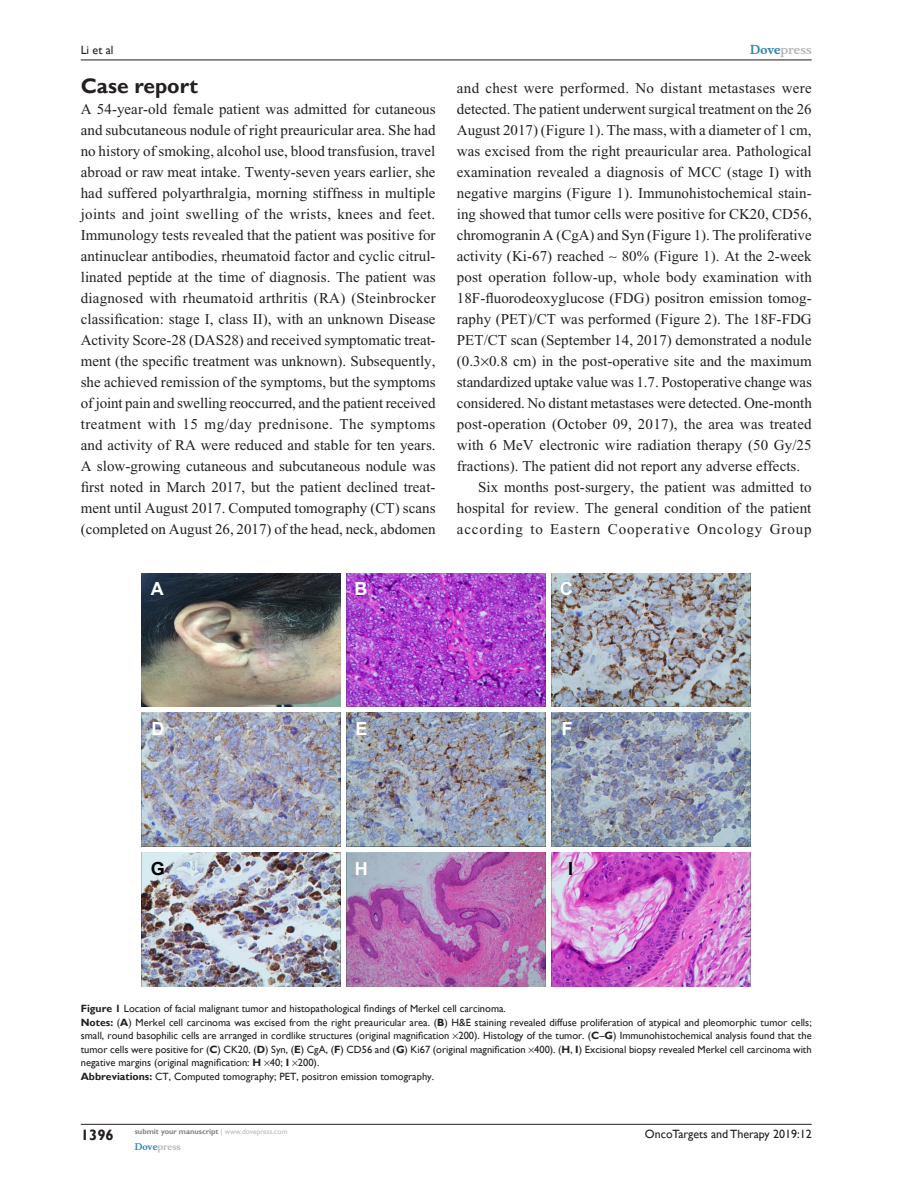
<style>
.page{position:relative;width:918px;height:1188px;background:#fff}
.page>*{position:absolute;margin:0;border:0;box-sizing:border-box;transform-origin:0 0}
.t1{font:700 21px "Gill Sans";color:#231f20}
.TxF{font:15px/21px "Times New Roman";letter-spacing:.005em;color:#231f20;text-align:justify}
.Tx{font:15px/21px "Times New Roman";letter-spacing:.06em;color:#231f20;text-align:justify}
.t2{font:700 15px "Gill Sans";color:#231f20}
.t3{font:12px "Gill Sans";color:#231f20}
.t4{font:700 12px "Musee";color:#b8b9bc}
.FigSNRI{font:10.5px/13.5px "Gill Sans";color:#231f20;text-align:justify}
.FigC{font:10.5px "Gill Sans";color:#231f20}
.t5{font:700 9px "Musee";color:#b8b9bc}
.t6{font:700 7.5px "Gill Sans";color:#808285}
.s1{color:#3485ae}
.s2{font-weight:700}
.s3{font-weight:400;color:#b8b9bc}
</style>
<div class="page">
<hr style="left:81px;top:1124px;width:731px;height:1px;background:#231f20">
<hr style="left:81px;top:60px;width:731px;height:1px;background:#231f20">
<img style="left:347px;top:713px;width:199px;height:134px">
<img style="left:552px;top:713px;width:199px;height:134px">
<img style="left:142px;top:713px;width:199px;height:134px">
<img style="left:347px;top:853px;width:199px;height:134px">
<img style="left:552px;top:853px;width:199px;height:134px">
<img style="left:142px;top:853px;width:199px;height:134px">
<img style="left:347px;top:573px;width:199px;height:134px">
<img style="left:552px;top:573px;width:199px;height:134px">
<img style="left:142px;top:573px;width:199px;height:134px">
<svg style="left:153px;top:722px;width:11px;height:13px"></svg>
<svg style="left:357px;top:722px;width:9px;height:13px"></svg>
<svg style="left:563px;top:722px;width:9px;height:13px"></svg>
<svg style="left:152px;top:862px;width:12px;height:13px"></svg>
<svg style="left:356px;top:862px;width:11px;height:13px"></svg>
<svg style="left:569px;top:862px;width:3px;height:13px"></svg>
<svg style="left:151px;top:582px;width:13px;height:13px"></svg>
<svg style="left:356px;top:582px;width:11px;height:13px"></svg>
<svg style="left:561px;top:581px;width:11px;height:14px"></svg>
<p class="t3" style="left:81px;top:43px;width:34px">Li et al</p>
<h1 class="t1" style="left:81px;top:73px;width:119px">Case report</h1>
<p class="TxF" style="left:81px;top:98px;width:357px">A 54-year-old female patient was admitted for cutaneous and subcutaneous nodule of right preauricular area. She had no history of smoking, alcohol use, blood transfusion, travel abroad or raw meat intake. Twenty-seven years earlier, she had suffered polyarthralgia, morning stiffness in multiple joints and joint swelling of the wrists, knees and feet.<br>Immunology tests revealed that the patient was positive for antinuclear antibodies, rheumatoid factor and cyclic citrul&shy;linated peptide at the time of diagnosis. The patient was diagnosed with rheumatoid arthritis (RA) (Steinbrocker classification: stage I, class II), with an unknown Disease Activity Score-28 (DAS28) and received symptomatic treat&shy;ment (the specific treatment was unknown). Subsequently, she achieved remission of the symptoms, but the symptoms of joint pain and swelling reoccurred, and the patient received treatment with 15 mg/day prednisone. The symptoms and activity of RA were reduced and stable for ten years.<br>A slow-growing cutaneous and subcutaneous nodule was first noted in March 2017, but the patient declined treat&shy;ment until August 2017. Computed tomography (CT) scans (completed on August 26, 2017) of the head, neck, abdomen</p>
<p class="t4" style="left:750px;top:43px;width:63px"><span class="s1">Dove</span>press</p>
<p class="TxF" style="left:457px;top:77px;width:357px">and chest were performed. No distant metastases were detected. The patient underwent surgical treatment on the 26<br>August 2017) (Figure 1). The mass, with a diameter of 1 cm, was excised from the right preauricular area. Pathological examination revealed a diagnosis of MCC (stage I) with negative margins (Figure 1). Immunohistochemical stain&shy;ing showed that tumor cells were positive for CK20, CD56, chromogranin A (CgA) and Syn (Figure 1). The proliferative activity (Ki-67) reached 80% (Figure 1). At the 2-week post operation follow-up, whole body examination with 18F-fluorodeoxyglucose (FDG) positron emission tomog&shy;raphy (PET)/CT was performed (Figure 2). The 18F-FDG PET/CT scan (September 14, 2017) demonstrated a nodule (0.3 0.8 cm) in the post-operative site and the maximum standardized uptake value was 1.7. Postoperative change was considered. No distant metastases were detected. One-month post-operation (October 09, 2017), the area was treated with 6 MeV electronic wire radiation therapy (50 Gy/25 fractions). The patient did not report any adverse effects.</p>
<p class="Tx" style="left:457px;top:476px;width:356px;text-indent:21px">Six months post-surgery, the patient was admitted to hospital for review. The general condition of the patient according to Eastern Cooperative Oncology Group</p>
<p class="FigC" style="left:81px;top:1002px;width:427px"><span class="s2">Figure 1</span> Location of facial malignant tumor and histopathological findings of Merkel cell carcinoma.</p>
<p class="FigSNRI" style="left:81px;top:1015px;width:732px"><span class="s2">Notes:</span> (<span class="s2">A</span>) Merkel cell carcinoma was excised from the right preauricular area. (<span class="s2">B</span>) H&amp;E staining revealed diffuse proliferation of atypical and pleomorphic tumor cells; small, round basophilic cells are arranged in cordlike structures (original magnification 200). Histology of the tumor. (<span class="s2">C</span>–<span class="s2">G</span>) Immunohistochemical analysis found that the tumor cells were positive for (<span class="s2">C</span>) CK20, (<span class="s2">D</span>) Syn, (<span class="s2">E</span>) CgA, (<span class="s2">F</span>) CD56 and (<span class="s2">G</span>) Ki67 (original magnification 400). (<span class="s2">H</span>, <span class="s2">I</span>) Excisional biopsy revealed Merkel cell carcinoma with negative margins (original magnification: <span class="s2">H</span> 40; <span class="s2">I</span> 200).</p>
<p class="FigSNRI" style="left:81px;top:1069px;width:355px"><span class="s2">Abbreviations:</span> CT, Computed tomography; PET, positron emission tomography.</p>
<p class="t2" style="left:81px;top:1126px;width:35px">1396</p>
<p class="t6" style="left:135px;top:1127px;width:154px">submit your manuscript <span class="s3">| www.dovepress.com</span></p>
<p class="t5" style="left:135px;top:1141px;width:48px"><span class="s1">Dove</span>press</p>
<p class="t3" style="left:645px;top:1127px;width:168px">OncoTargets and Therapy 2019:12</p>
</div>
